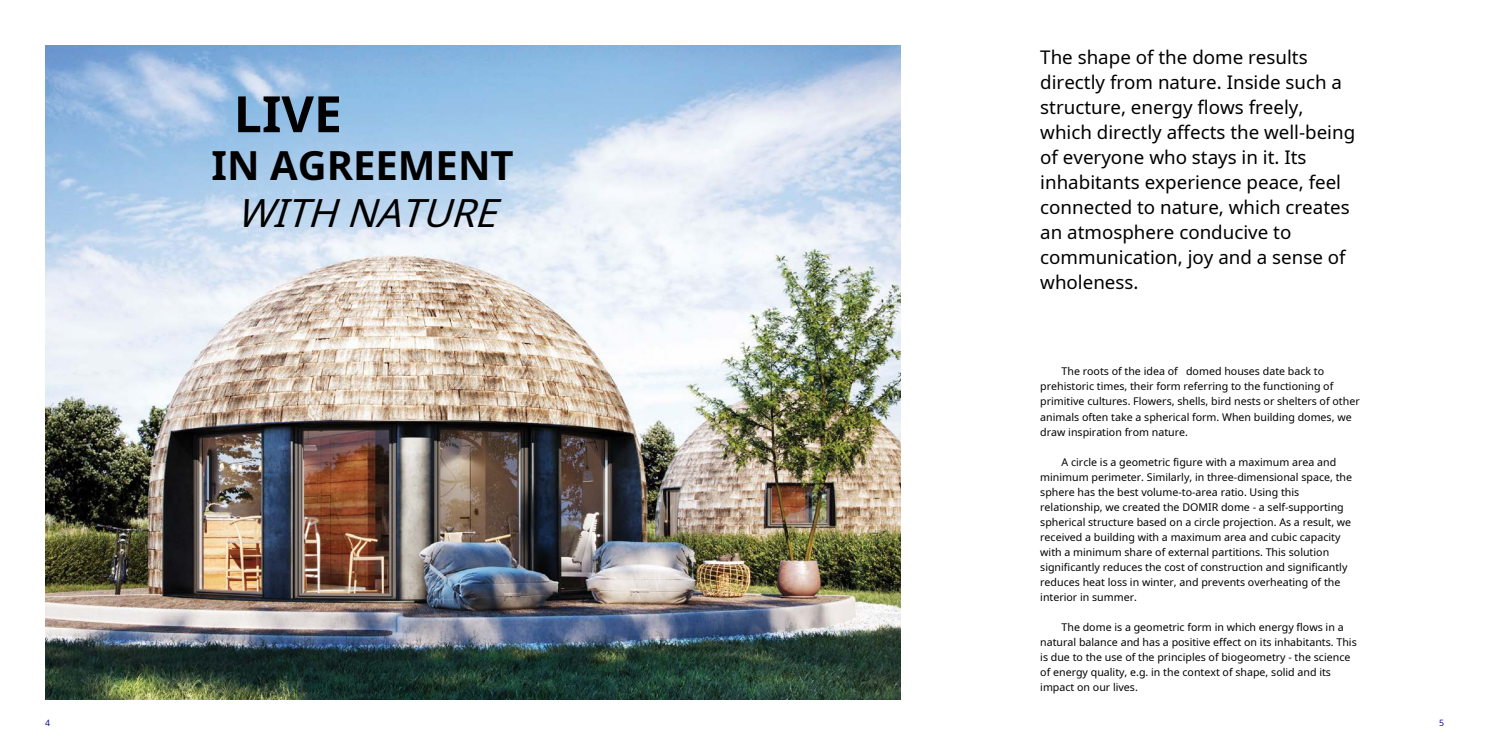
<style>
.page{position:relative;width:1489px;height:745px;background:#fff}
.page>*{position:absolute;margin:0;border:0;box-sizing:border-box;transform-origin:0 0}
.t1{font:700 50px "Noto Sans";color:#000}
.t2{font:700 40px "Noto Sans";color:#000}
.t3{font:italic 38.75px "Noto Sans";color:#000}
.t4{font:18.75px/25px "Noto Sans";color:#000}
.t5{font:10.62px/15px "Noto Sans";color:#000}
.t6{font:8.75px "Noto Sans";color:#0d0d9e}
</style>
<div class="page">
<img style="left:45px;top:45px;width:855px;height:654px">
<h1 class="t1" style="left:234px;top:79px;width:110px">LIVE</h1>
<h2 class="t2" style="left:211px;top:137px;width:304px">IN AGREEMENT</h2>
<h3 class="t3" style="left:236px;top:186px;width:277px">WITHNATURE</h3>
<p class="t4" style="left:1040px;top:44px;width:316px">The shape of the dome results directly from nature. Inside such a structure, energy flows freely, which directly affects the well-being of everyone who stays in it. Its inhabitants experience peace, feel connected to nature, which creates an atmosphere conducive to communication, joy and a sense of wholeness.</p>
<p class="t5" style="left:1040px;top:363px;width:321px;text-indent:21px">The roots of the idea of domed houses date back to prehistoric times, their form referring to the functioning of primitive cultures. Flowers, shells, bird nests or shelters of other animals often take a spherical form. When building domes, we draw inspiration from nature.</p>
<p class="t5" style="left:1040px;top:453px;width:313px;text-indent:21px">A circle is a geometric figure with a maximum area and minimum perimeter. Similarly, in three-dimensional space, the sphere has the best volume-to-area ratio. Using this relationship, we created the DOMIR dome - a self-supporting spherical structure based on a circle projection. As a result, we received a building with a maximum area and cubic capacity with a minimum share of external partitions. This solution significantly reduces the cost of construction and significantly reduces heat loss in winter, and prevents overheating of the interior in summer.</p>
<p class="t5" style="left:1040px;top:618px;width:318px;text-indent:21px">The dome is a geometric form in which energy flows in a natural balance and has a positive effect on its inhabitants. This is due to the use of the principles of biogeometry - the science of energy quality, e.g. in the context of shape, solid and its impact on our lives.</p>
<p class="t6" style="left:45px;top:716px;width:7px">4</p>
<p class="t6" style="left:1438px;top:716px;width:7px">5</p>
</div>
